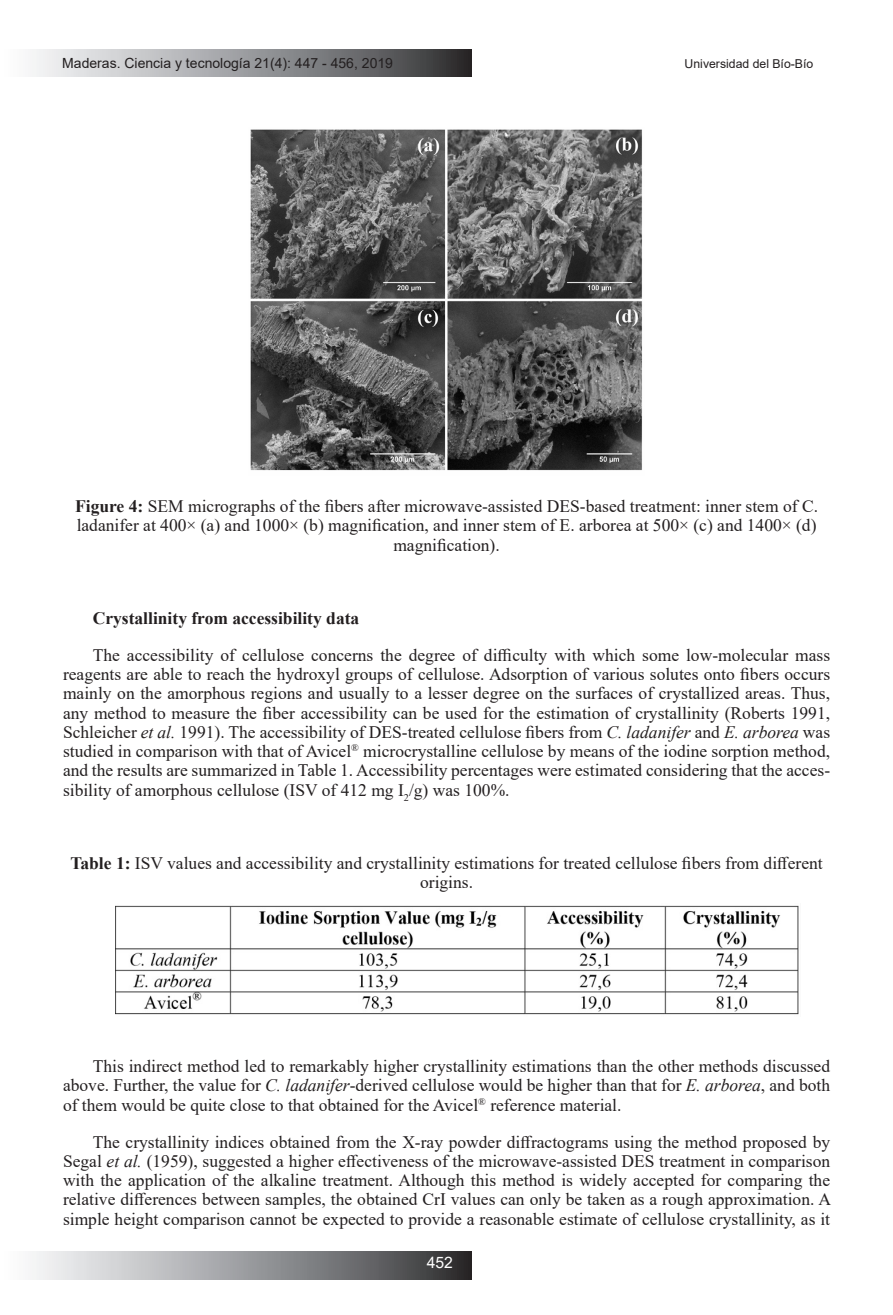
<style>
.page{position:relative;width:893px;height:1315px;background:#fff}
.page>*{position:absolute;margin:0;border:0;box-sizing:border-box;transform-origin:0 0}
.Bioresources_Body{font:17.5px/19.2px "Times New Roman";color:#231f20;text-align:justify}
.t1{font:700 17.5px "Times New Roman";color:#231f20}
.t2{font:15.75px "Arial";color:#fff}
.t3{font:14px "Arial";color:#231f20}
.t4{font:12.25px "Arial";color:#231f20}
.s1{font-weight:700}
.s2{font-style:italic}
</style>
<div class="page">
<div style="left:0;top:49px;width:471px;height:28px;background:linear-gradient(to right,#fff,#333436)"></div>
<div style="left:0;top:1252px;width:471px;height:27px;background:linear-gradient(to right,#fff,#333436)"></div>
<img style="left:250px;top:129px;width:392px;height:342px">
<img style="left:116px;top:905px;width:683px;height:110px">
<p class="t3" style="left:62px;top:53px;width:332px">Maderas. Ciencia y tecnología 21(4): 447 - 456, 2019</p>
<p class="t4" style="left:685px;top:56px;width:130px">Universidad del Bío-Bío</p>
<p class="Bioresources_Body" style="left:75px;top:496px;width:744px;text-align:center"><span class="s1">Figure 4:</span> SEM micrographs of the fibers after microwave-assisted DES-based treatment: inner stem of C. ladanifer at 400× (a) and 1000× (b) magnification, and inner stem of E. arborea at 500× (c) and 1400× (d) magnification).</p>
<p class="t1" style="left:93px;top:605px;width:268px">Crystallinity from accessibility data</p>
<p class="Bioresources_Body" style="left:63px;top:645px;width:769px;text-indent:30px">The accessibility of cellulose concerns the degree of difficulty with which some low-molecular mass reagents are able to reach the hydroxyl groups of cellulose. Adsorption of various solutes onto fibers occurs mainly on the amorphous regions and usually to a lesser degree on the surfaces of crystallized areas. Thus, any method to measure the fiber accessibility can be used for the estimation of crystallinity (Roberts 1991, Schleicher <span class="s2">et al.</span> 1991). The accessibility of DES-treated cellulose fibers from <span class="s2">C. ladanifer</span> and <span class="s2">E. arborea</span> was studied in comparison with that of Avicel<sup>®</sup> microcrystalline cellulose by means of the iodine sorption method, and the results are summarized in Table 1. Accessibility percentages were estimated considering that the acces&shy;sibility of amorphous cellulose (ISV of 412 mg I<sub>2</sub>/g) was 100%.</p>
<p class="Bioresources_Body" style="left:70px;top:853px;width:754px;text-align:center"><span class="s1">Table 1:</span> ISV values and accessibility and crystallinity estimations for treated cellulose fibers from different origins.</p>
<p class="Bioresources_Body" style="left:63px;top:1056px;width:769px;text-indent:30px">This indirect method led to remarkably higher crystallinity estimations than the other methods discussed above. Further, the value for <span class="s2">C. ladanifer</span>-derived cellulose would be higher than that for <span class="s2">E. arborea</span>, and both of them would be quite close to that obtained for the Avicel<sup>®</sup> reference material.</p>
<p class="Bioresources_Body" style="left:63px;top:1131px;width:770px;text-indent:30px">The crystallinity indices obtained from the X-ray powder diffractograms using the method proposed by Segal <span class="s2">et al.</span> (1959), suggested a higher effectiveness of the microwave-assisted DES treatment in comparison with the application of the alkaline treatment. Although this method is widely accepted for comparing the relative differences between samples, the obtained CrI values can only be taken as a rough approximation. A simple height comparison cannot be expected to provide a reasonable estimate of cellulose crystallinity, as it</p>
<p class="t2" style="left:427px;top:1252px;width:28px">452</p>
</div>
